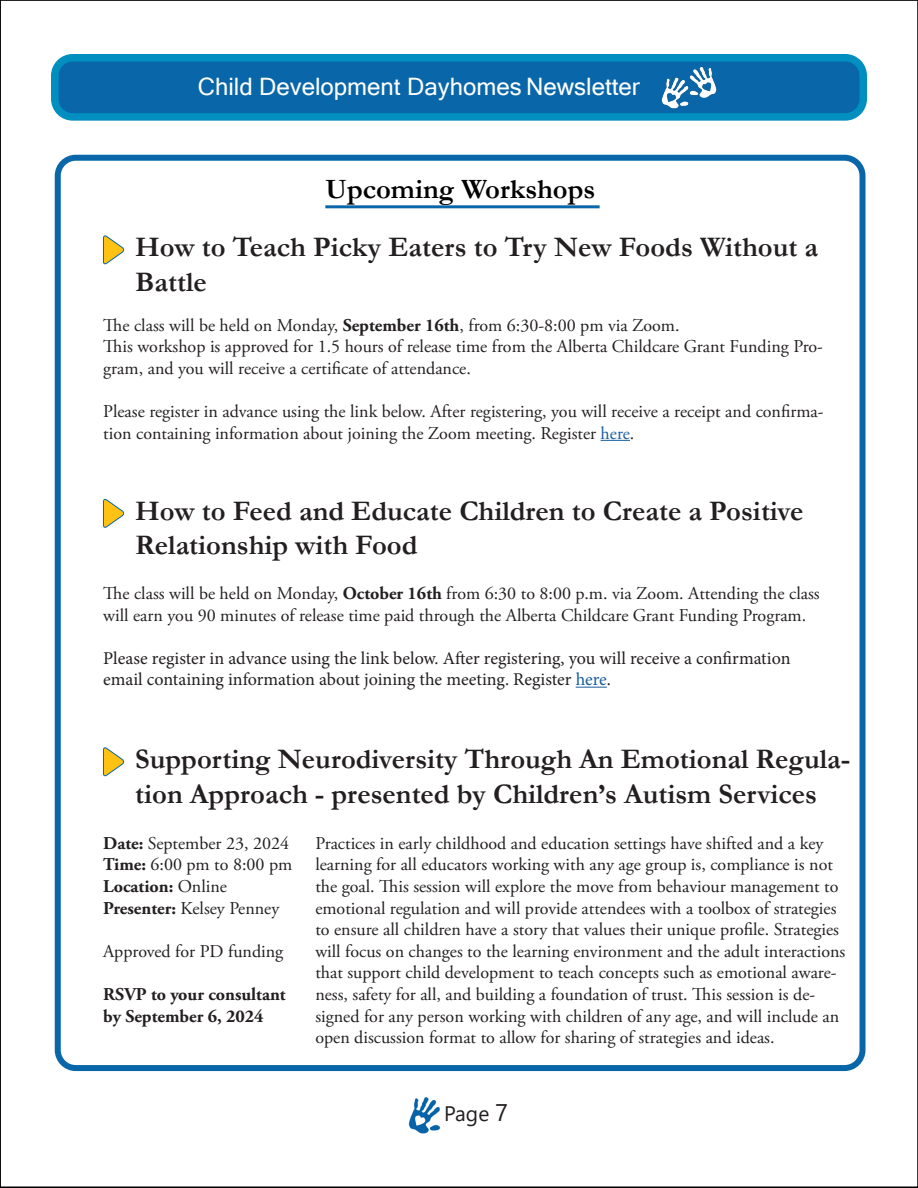
<style>
.page{position:relative;width:918px;height:1188px;background:#fff}
.page>*{position:absolute;margin:0;border:0;box-sizing:border-box;transform-origin:0 0}
.t1{font:700 28.5px/34.2px "Garamond";color:#231f20}
.t2{font:700 28.2px "Garamond";color:#000}
.t3{font:24px "Microsoft Sans Serif";color:#fff}
.t4{font:21px "Segoe UI";color:#231f20}
.t5{font:18px/21.6px "Adobe Garamond Pro";color:#231f20}
.t6{font:18px/21.6px "Minion Pro";color:#231f20}
.t7{font:700 18px/21.6px "Adobe Garamond Pro";color:#231f20}
.s1{font-weight:700}
.s2{color:#175d9e}
.s3{font-weight:400}
.s4{font-size:24px}
</style>
<div class="page">
<div style="left:55px;top:58px;width:808px;height:59px;background:#0967a9;border-radius:18px"></div>
<div style="left:51px;top:54px;width:816px;height:67px;border:8px solid #008fbf;border-radius:18px"></div>
<img style="left:661px;top:67px;width:56px;height:42px">
<hr style="left:325px;top:205px;width:275px;height:3px;background:#0967a9">
<svg style="left:601px;top:440px;width:29px;height:1px"></svg>
<hr style="left:576px;top:687px;width:31px;height:1px;background:#175d9e">
<svg style="left:103px;top:747px;width:21px;height:29px"></svg>
<svg style="left:103px;top:235px;width:21px;height:30px"></svg>
<svg style="left:103px;top:498px;width:21px;height:30px"></svg>
<div style="left:55px;top:155px;width:811px;height:916px;border:6px solid #0967a9;border-radius:18px"></div>
<img style="left:408px;top:1097px;width:32px;height:36px">
<p class="t3" style="left:198px;top:71px;width:443px">Child Development Dayhomes Newsletter</p>
<p class="t2" style="left:325px;top:170px;width:272px">Upcoming Workshops</p>
<p class="t1" style="left:135px;top:230px;width:684px">How to Teach Picky Eaters to Try New Foods Without a<br>Battle</p>
<p class="t5" style="left:103px;top:315px;width:578px">The class will be held on Monday, <span class="s1">September 16th</span>, from 6:30-8:00 pm via Zoom.</p>
<p class="t5" style="left:103px;top:336px;width:721px">This workshop is approved for 1.5 hours of release time from the Alberta Childcare Grant Funding Pro&shy;gram, and you will receive a certificate of attendance.</p>
<p class="t5" style="left:103px;top:401px;width:722px">Please register in advance using the link below. After registering, you will receive a receipt and confirma&shy;tion containing information about joining the Zoom meeting. Register <span class="s2">here</span>.</p>
<p class="t1" style="left:135px;top:494px;width:670px">How to Feed and Educate Children to Create a Positive<br>Relationship with Food</p>
<p class="t5" style="left:103px;top:583px;width:718px">The class will be held on Monday, <span class="s1">October 16th</span> from 6:30 to 8:00 p.m. via Zoom. Attending the class will earn you 90 minutes of release time paid through the Alberta Childcare Grant Funding Program.</p>
<p class="t6" style="left:103px;top:647px;width:689px">Please register in advance using the link below. After registering, you will receive a confirmation email containing information about joining the meeting. Register <span class="s2">here</span>.</p>
<p class="t1" style="left:135px;top:742px;width:717px">Supporting Neurodiversity Through An Emotional Regula&shy;tion Approach - presented by Children’s Autism Services</p>
<p class="t5" style="left:103px;top:833px;width:187px"><span class="s1">Date:</span> September 23, 2024</p>
<p class="t5" style="left:103px;top:855px;width:191px"><span class="s1">Time:</span> 6:00 pm to 8:00 pm</p>
<p class="t7" style="left:103px;top:876px;width:125px">Location: <span class="s3">Online</span></p>
<p class="t5" style="left:103px;top:898px;width:178px"><span class="s1">Presenter:</span> Kelsey Penney</p>
<p class="t5" style="left:103px;top:941px;width:182px">Approved for PD funding</p>
<p class="t7" style="left:103px;top:984px;width:184px">RSVP to your consultant by September 6, 2024</p>
<p class="t5" style="left:315px;top:833px;width:532px">Practices in early childhood and education settings have shifted and a key learning for all educators working with any age group is, compliance is not the goal. This session will explore the move from behaviour management to emotional regulation and will provide attendees with a toolbox of strategies to ensure all children have a story that values their unique profile. Strategies will focus on changes to the learning environment and the adult interactions that support child development to teach concepts such as emotional aware&shy;ness, safety for all, and building a foundation of trust. This session is de&shy;signed for any person working with children of any age, and will include an open discussion format to allow for sharing of strategies and ideas.</p>
<p class="t4" style="left:444px;top:1094px;width:65px">Page <span class="s4">7</span></p>
</div>
